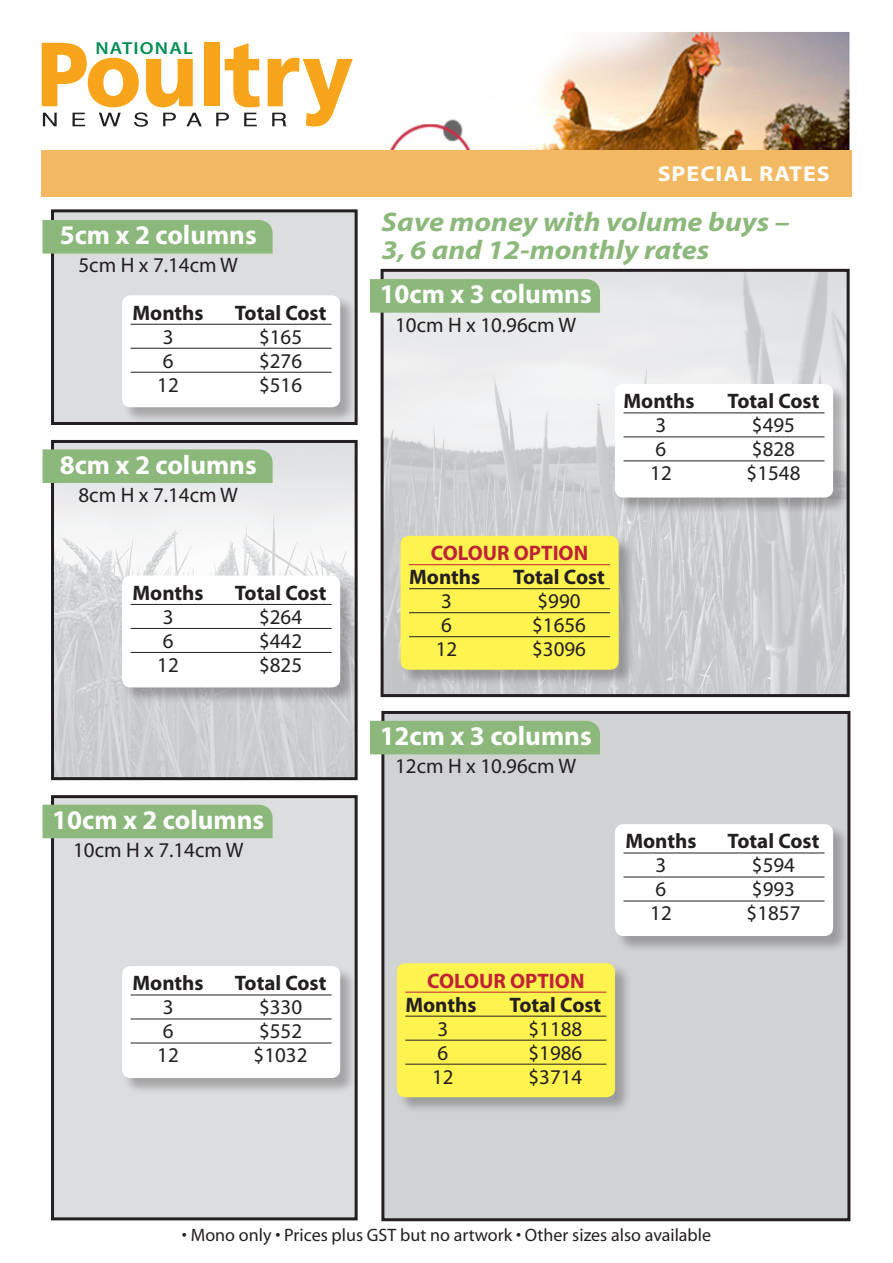
<style>
.page{position:relative;width:893px;height:1263px;background:#fff}
.page>*{position:absolute;margin:0;border:0;box-sizing:border-box;transform-origin:0 0}
.t1{font:700 27px "Myriad";color:#fff}
.t2{font:italic 700 27px/28.2px "Myriad";color:#8cb87c;scale:1.11 1}
.t3{font:700 21.6px "Myriad";letter-spacing:.04em;color:#fff;scale:1.11 1}
.t4{font:21px "Myriad";color:#231f20}
.t5{font:700 21px "Myriad";color:#231f20}
.t6{font:700 21px "Myriad";color:#bf2235}
.t7{font:18px "Myriad";color:#231f20}
.t8{font:600 17.4px "Myriad Pro";letter-spacing:.06em;color:#058e53;scale:1.13 1}
</style>
<div class="page">
<img style="left:259px;top:32px;width:591px;height:119px">
<img style="left:385px;top:273px;width:461px;height:420px">
<div style="left:381px;top:269px;width:469px;height:428px;border:3px solid #231f20"></div>
<div style="left:53px;top:211px;width:303px;height:212px;background:#dcdddf"></div>
<div style="left:51px;top:209px;width:307px;height:216px;border:3px solid #231f20"></div>
<div style="left:43px;top:220px;width:230px;height:34px;background:#8cb87c"></div>
<div style="left:370px;top:279px;width:230px;height:34px;background:#8cb87c"></div>
<img style="left:55px;top:444px;width:299px;height:332px">
<div style="left:51px;top:440px;width:307px;height:340px;border:3px solid #231f20"></div>
<div style="left:53px;top:797px;width:303px;height:422px;background:#dcdddf"></div>
<div style="left:51px;top:795px;width:307px;height:425px;border:3px solid #231f20"></div>
<div style="left:383px;top:712px;width:466px;height:508px;background:#d1d2d4"></div>
<div style="left:381px;top:711px;width:469px;height:510px;border:3px solid #231f20"></div>
<div style="left:122px;top:296px;width:235px;height:128px;background:#231f20;opacity:.3"></div>
<div style="left:122px;top:295px;width:218px;height:112px;background:#fff;border-radius:9px"></div>
<hr style="left:131px;top:324px;width:201px;height:1px;background:#231f20">
<hr style="left:131px;top:348px;width:201px;height:1px;background:#231f20">
<hr style="left:131px;top:372px;width:201px;height:1px;background:#231f20">
<div style="left:615px;top:384px;width:235px;height:130px;background:#231f20;opacity:.3"></div>
<div style="left:615px;top:384px;width:218px;height:113px;background:#fff;border-radius:9px"></div>
<hr style="left:623px;top:412px;width:201px;height:1px;background:#231f20">
<hr style="left:623px;top:436px;width:201px;height:1px;background:#231f20">
<hr style="left:623px;top:460px;width:201px;height:1px;background:#231f20">
<div style="left:401px;top:536px;width:234px;height:151px;background:#231f20;opacity:.3"></div>
<div style="left:401px;top:536px;width:218px;height:134px;background:#fff34f;border-radius:9px"></div>
<hr style="left:409px;top:564px;width:201px;height:1px;background:#bf2235">
<hr style="left:409px;top:588px;width:201px;height:1px;background:#231f20">
<hr style="left:409px;top:612px;width:201px;height:1px;background:#231f20">
<hr style="left:409px;top:636px;width:201px;height:1px;background:#231f20">
<div style="left:122px;top:576px;width:235px;height:128px;background:#231f20;opacity:.3"></div>
<div style="left:122px;top:575px;width:218px;height:112px;background:#fff;border-radius:9px"></div>
<hr style="left:131px;top:604px;width:201px;height:1px;background:#231f20">
<hr style="left:131px;top:628px;width:201px;height:1px;background:#231f20">
<hr style="left:131px;top:652px;width:201px;height:1px;background:#231f20">
<div style="left:615px;top:824px;width:235px;height:129px;background:#231f20;opacity:.3"></div>
<div style="left:615px;top:824px;width:218px;height:112px;background:#fff;border-radius:9px"></div>
<hr style="left:623px;top:853px;width:201px;height:1px;background:#231f20">
<hr style="left:623px;top:877px;width:201px;height:1px;background:#231f20">
<hr style="left:623px;top:901px;width:201px;height:1px;background:#231f20">
<div style="left:122px;top:966px;width:235px;height:129px;background:#231f20;opacity:.3"></div>
<div style="left:122px;top:966px;width:218px;height:112px;background:#fff;border-radius:9px"></div>
<hr style="left:131px;top:994px;width:201px;height:1px;background:#231f20">
<hr style="left:131px;top:1018px;width:201px;height:1px;background:#231f20">
<hr style="left:131px;top:1042px;width:201px;height:1px;background:#231f20">
<div style="left:397px;top:963px;width:234px;height:151px;background:#231f20;opacity:.3"></div>
<div style="left:397px;top:963px;width:218px;height:134px;background:#fff34f;border-radius:9px"></div>
<hr style="left:405px;top:992px;width:201px;height:1px;background:#bf2235">
<hr style="left:405px;top:1016px;width:201px;height:1px;background:#231f20">
<hr style="left:405px;top:1040px;width:201px;height:1px;background:#231f20">
<hr style="left:405px;top:1064px;width:201px;height:1px;background:#231f20">
<div style="left:41px;top:151px;width:811px;height:46px;background:#f2b962"></div>
<div style="left:43px;top:449px;width:230px;height:34px;background:#8cb87c"></div>
<div style="left:43px;top:805px;width:230px;height:33px;background:#8cb87c"></div>
<div style="left:370px;top:721px;width:230px;height:33px;background:#8cb87c"></div>
<div style="left:204px;top:43px;width:15px;height:63px;background:#f9a51b"></div>
<svg style="left:225px;top:43px;width:35px;height:64px"></svg>
<svg style="left:42px;top:43px;width:160px;height:84px"></svg>
<svg style="left:216px;top:113px;width:13px;height:13px"></svg>
<svg style="left:244px;top:113px;width:13px;height:13px"></svg>
<svg style="left:268px;top:58px;width:85px;height:68px"></svg>
<p class="t8" style="left:95px;top:38px;width:88px">NATIONAL</p>
<p class="t1" style="left:60px;top:221px;width:199px">5cm x 2 columns</p>
<p class="t4" style="left:79px;top:255px;width:161px">5cm H x 7.14cm W</p>
<p class="t5" style="left:132px;top:302px;width:73px">Months</p>
<p class="t5" style="left:235px;top:302px;width:93px">Total Cost</p>
<p class="t4" style="left:163px;top:326px;width:12px">3</p>
<p class="t4" style="left:259px;top:326px;width:45px">$165</p>
<p class="t4" style="left:163px;top:350px;width:12px">6</p>
<p class="t4" style="left:259px;top:350px;width:45px">$276</p>
<p class="t4" style="left:157px;top:374px;width:23px">12</p>
<p class="t4" style="left:259px;top:374px;width:45px">$516</p>
<p class="t1" style="left:60px;top:451px;width:199px">8cm x 2 columns</p>
<p class="t4" style="left:79px;top:484px;width:161px">8cm H x 7.14cm W</p>
<p class="t5" style="left:132px;top:582px;width:73px">Months</p>
<p class="t5" style="left:235px;top:582px;width:93px">Total Cost</p>
<p class="t4" style="left:163px;top:606px;width:12px">3</p>
<p class="t4" style="left:259px;top:606px;width:45px">$264</p>
<p class="t4" style="left:163px;top:630px;width:12px">6</p>
<p class="t4" style="left:259px;top:630px;width:45px">$442</p>
<p class="t4" style="left:157px;top:654px;width:23px">12</p>
<p class="t4" style="left:259px;top:654px;width:45px">$825</p>
<p class="t1" style="left:52px;top:806px;width:214px">10cm x 2 columns</p>
<p class="t4" style="left:73px;top:840px;width:172px">10cm H x 7.14cm W</p>
<p class="t5" style="left:132px;top:972px;width:73px">Months</p>
<p class="t5" style="left:235px;top:972px;width:93px">Total Cost</p>
<p class="t4" style="left:163px;top:997px;width:12px">3</p>
<p class="t4" style="left:259px;top:997px;width:45px">$330</p>
<p class="t4" style="left:163px;top:1021px;width:12px">6</p>
<p class="t4" style="left:259px;top:1021px;width:45px">$552</p>
<p class="t4" style="left:157px;top:1045px;width:23px">12</p>
<p class="t4" style="left:254px;top:1045px;width:55px">$1032</p>
<p class="t3" style="left:658px;top:163px;width:157px">SPECIAL RATES</p>
<p class="t2" style="left:382px;top:208px;width:369px">Save money with volume buys –<br>3, 6 and 12-monthly rates</p>
<p class="t1" style="left:380px;top:280px;width:214px">10cm x 3 columns</p>
<p class="t4" style="left:395px;top:314px;width:183px">10cm H x 10.96cm W</p>
<p class="t5" style="left:623px;top:390px;width:73px">Months</p>
<p class="t5" style="left:728px;top:390px;width:93px">Total Cost</p>
<p class="t4" style="left:656px;top:415px;width:12px">3</p>
<p class="t4" style="left:752px;top:415px;width:45px">$495</p>
<p class="t4" style="left:656px;top:439px;width:12px">6</p>
<p class="t4" style="left:752px;top:439px;width:45px">$828</p>
<p class="t4" style="left:650px;top:463px;width:23px">12</p>
<p class="t4" style="left:747px;top:463px;width:55px">$1548</p>
<p class="t6" style="left:431px;top:542px;width:159px">COLOUR OPTION</p>
<p class="t5" style="left:409px;top:566px;width:73px">Months</p>
<p class="t5" style="left:513px;top:566px;width:93px">Total Cost</p>
<p class="t4" style="left:441px;top:591px;width:12px">3</p>
<p class="t4" style="left:537px;top:591px;width:45px">$990</p>
<p class="t4" style="left:441px;top:615px;width:12px">6</p>
<p class="t4" style="left:532px;top:615px;width:55px">$1656</p>
<p class="t4" style="left:436px;top:639px;width:23px">12</p>
<p class="t4" style="left:532px;top:639px;width:55px">$3096</p>
<p class="t1" style="left:380px;top:722px;width:214px">12cm x 3 columns</p>
<p class="t4" style="left:395px;top:756px;width:183px">12cm H x 10.96cm W</p>
<p class="t6" style="left:427px;top:970px;width:159px">COLOUR OPTION</p>
<p class="t5" style="left:405px;top:994px;width:73px">Months</p>
<p class="t5" style="left:509px;top:994px;width:93px">Total Cost</p>
<p class="t4" style="left:437px;top:1018px;width:12px">3</p>
<p class="t4" style="left:528px;top:1018px;width:55px">$1188</p>
<p class="t4" style="left:437px;top:1042px;width:12px">6</p>
<p class="t4" style="left:528px;top:1042px;width:55px">$1986</p>
<p class="t4" style="left:432px;top:1066px;width:23px">12</p>
<p class="t4" style="left:528px;top:1066px;width:55px">$3714</p>
<p class="t5" style="left:625px;top:830px;width:73px">Months</p>
<p class="t5" style="left:728px;top:830px;width:93px">Total Cost</p>
<p class="t4" style="left:656px;top:855px;width:12px">3</p>
<p class="t4" style="left:752px;top:855px;width:45px">$594</p>
<p class="t4" style="left:656px;top:879px;width:12px">6</p>
<p class="t4" style="left:752px;top:879px;width:45px">$993</p>
<p class="t4" style="left:650px;top:903px;width:23px">12</p>
<p class="t4" style="left:747px;top:903px;width:55px">$1857</p>
<p class="t7" style="left:182px;top:1226px;width:531px">• Mono only • Prices plus GST but no artwork • Other sizes also available</p>
</div>
